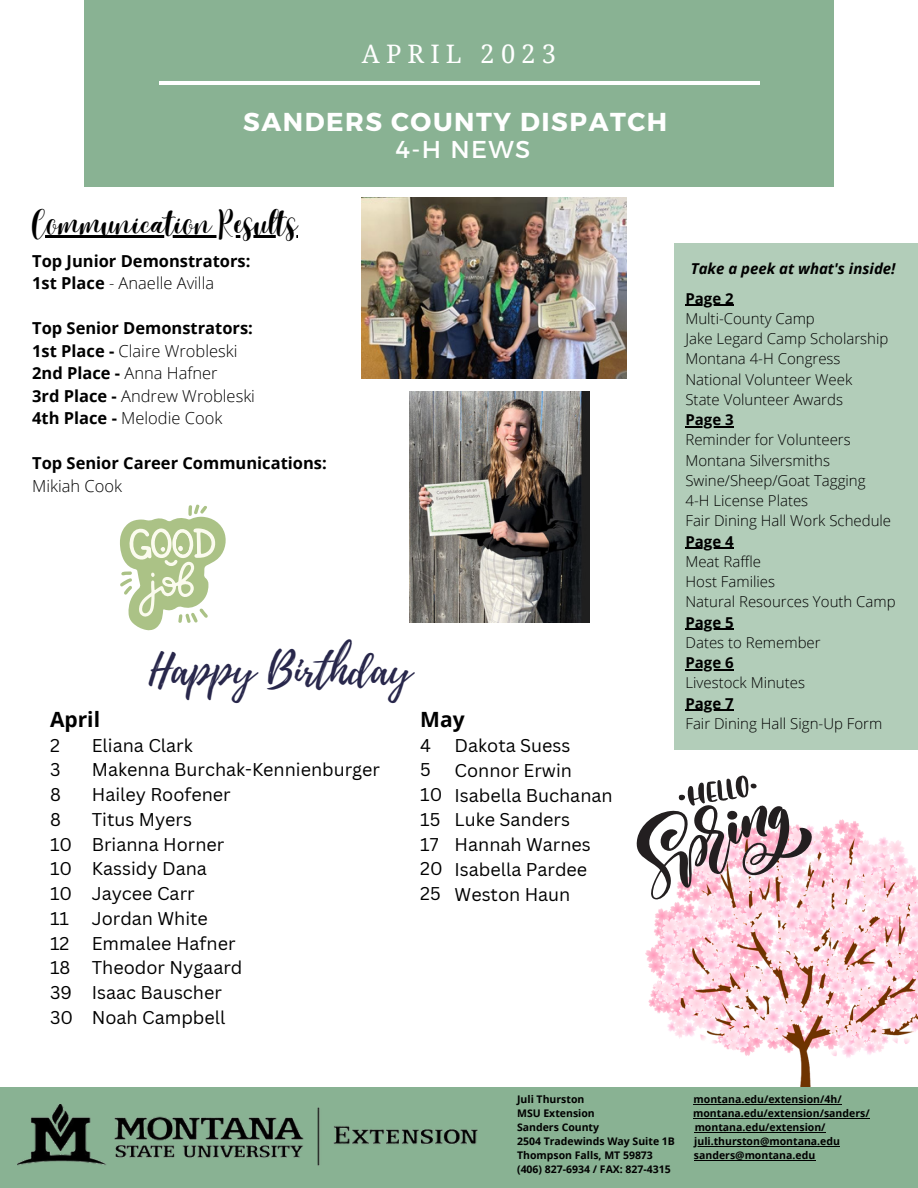
<style>
.page{position:relative;width:918px;height:1188px;background:#fff}
.page>*{position:absolute;margin:0;border:0;box-sizing:border-box;transform-origin:0 0}
.t1{font:42.9px "Playlist Script";color:#28274b}
.t2{font:300 27px "Best";color:#000}
.t3{font:700 25.95px "Montserrat";letter-spacing:.06em;color:#fff}
.t4{font:25.5px "Droid Serif";letter-spacing:.24em;color:#fff}
.t5{font:24.45px "Montserrat";color:#fff}
.t6{font:700 21px "Open Sans";color:#000}
.t7{font:18px/24.8px "Canva Sans";color:#000}
.t8{font:700 16.5px/22.5px "Open Sans";color:#000}
.t9{font:300 16.5px "Open Sans";color:#000}
.t10{font:300 15px/20.2px "Open Sans";color:#000}
.t11{font:700 15px "Open Sans";color:#000}
.t12{font:italic 700 15px "Open Sans";color:#000}
.t13{font:700 10.5px "Open Sans";color:#000}
.s1{font-weight:300}
</style>
<div class="page">
<div style="left:84px;top:0;width:749px;height:187px;background:#89b293"></div>
<hr style="left:159px;top:81px;width:600px;height:4px;background:#fff">
<img style="left:645px;top:819px;width:273px;height:268px">
<div style="left:0;top:1087px;width:918px;height:101px;background:#89b293"></div>
<img style="left:18px;top:1104px;width:460px;height:62px">
<div style="left:674px;top:243px;width:244px;height:507px;background:#b2cdb9"></div>
<img style="left:361px;top:197px;width:266px;height:182px">
<svg style="left:120px;top:504px;width:106px;height:126px"></svg>
<svg style="left:636px;top:775px;width:183px;height:130px"></svg>
<img style="left:409px;top:391px;width:180px;height:232px">
<hr style="left:694px;top:1104px;width:148px;height:1px;background:#000">
<hr style="left:693px;top:1118px;width:177px;height:1px;background:#000">
<hr style="left:695px;top:1132px;width:131px;height:1px;background:#000">
<hr style="left:694px;top:1146px;width:146px;height:1px;background:#000">
<hr style="left:694px;top:1160px;width:121px;height:1px;background:#000">
<hr style="left:32px;top:235px;width:266px;height:2px;background:#000">
<hr style="left:685px;top:305px;width:49px;height:1px;background:#000">
<hr style="left:685px;top:426px;width:49px;height:1px;background:#000">
<hr style="left:685px;top:548px;width:49px;height:1px;background:#000">
<hr style="left:685px;top:629px;width:49px;height:1px;background:#000">
<hr style="left:685px;top:669px;width:49px;height:1px;background:#000">
<hr style="left:685px;top:710px;width:49px;height:1px;background:#000">
<h3 class="t4" style="left:362px;top:40px;width:196px">APRIL 2023</h3>
<h3 class="t3" style="left:243px;top:105px;width:426px">SANDERS COUNTY DISPATCH</h3>
<h3 class="t5" style="left:395px;top:133px;width:137px">4-H NEWS</h3>
<h2 class="t2" style="left:32px;top:208px;width:267px">Communication Results</h2>
<p class="t8" style="left:32px;top:249px;width:220px">Top Junior Demonstrators:<br>1st Place <span class="s1">- Anaelle Avilla</span></p>
<p class="t8" style="left:32px;top:317px;width:224px">Top Senior Demonstrators:<br>1st Place - <span class="s1">Claire Wrobleski<br></span>2nd Place - <span class="s1">Anna Hafner<br></span>3rd Place - <span class="s1">Andrew Wrobleski<br></span>4th Place - <span class="s1">Melodie Cook</span></p>
<p class="t8" style="left:32px;top:452px;width:296px">Top Senior Career Communications:</p>
<p class="t9" style="left:32px;top:474px;width:91px">Mikiah Cook</p>
<h1 class="t1" style="left:149px;top:639px;width:264px">Happy Birthday</h1>
<h3 class="t6" style="left:50px;top:705px;width:52px">April</h3>
<h3 class="t6" style="left:420px;top:705px;width:46px">May</h3>
<p class="t7" style="left:50px;top:732px;width:25px">2<br>3<br>8<br>8<br>10<br>10<br>10<br>11<br>12<br>18<br>39<br>30</p>
<p class="t7" style="left:92px;top:732px;width:290px">Eliana Clark<br>Makenna Burchak-Kennienburger<br>Hailey Roofener<br>Titus Myers<br>Brianna Horner<br>Kassidy Dana<br>Jaycee Carr<br>Jordan White<br>Emmalee Hafner<br>Theodor Nygaard<br>Isaac Bauscher<br>Noah Campbell</p>
<p class="t7" style="left:420px;top:732px;width:24px">4<br>5<br>10<br>15<br>17<br>20<br>25</p>
<p class="t7" style="left:455px;top:733px;width:160px">Dakota Suess<br>Connor Erwin<br>Isabella Buchanan<br>Luke Sanders<br>Hannah Warnes<br>Isabella Pardee<br>Weston Haun</p>
<p class="t12" style="left:691px;top:258px;width:206px">Take a peek at what's inside!</p>
<p class="t11" style="left:685px;top:288px;width:50px">Page 2</p>
<p class="t10" style="left:685px;top:308px;width:204px">Multi-County Camp<br>Jake Legard Camp Scholarship<br>Montana 4-H Congress<br>National Volunteer Week<br>State Volunteer Awards</p>
<p class="t11" style="left:685px;top:409px;width:50px">Page 3</p>
<p class="t10" style="left:685px;top:429px;width:207px">Reminder for Volunteers<br>Montana Silversmiths<br>Swine/Sheep/Goat Tagging<br>4-H License Plates<br>Fair Dining Hall Work Schedule</p>
<p class="t11" style="left:685px;top:531px;width:50px">Page 4</p>
<p class="t10" style="left:685px;top:551px;width:212px">Meat Raffle<br>Host Families<br>Natural Resources Youth Camp</p>
<p class="t11" style="left:685px;top:612px;width:50px">Page 5</p>
<p class="t10" style="left:685px;top:632px;width:137px">Dates to Remember</p>
<p class="t11" style="left:685px;top:652px;width:50px">Page 6</p>
<p class="t10" style="left:685px;top:672px;width:121px">Livestock Minutes</p>
<p class="t11" style="left:685px;top:693px;width:50px">Page 7</p>
<p class="t10" style="left:685px;top:713px;width:198px">Fair Dining Hall Sign-Up Form</p>
<p class="t13" style="left:517px;top:1092px;width:69px">Juli Thurston</p>
<p class="t13" style="left:694px;top:1092px;width:150px">montana.edu/extension/4h/</p>
<p class="t13" style="left:517px;top:1106px;width:79px">MSU Extension</p>
<p class="t13" style="left:693px;top:1106px;width:178px">montana.edu/extension/sanders/</p>
<p class="t13" style="left:517px;top:1120px;width:84px">Sanders County</p>
<p class="t13" style="left:695px;top:1120px;width:132px">montana.edu/extension/</p>
<p class="t13" style="left:517px;top:1134px;width:159px">2504 Tradewinds Way Suite 1B</p>
<p class="t13" style="left:694px;top:1134px;width:147px">juli.thurston@montana.edu</p>
<p class="t13" style="left:517px;top:1148px;width:137px">Thompson Falls, MT 59873</p>
<p class="t13" style="left:694px;top:1148px;width:123px">sanders@montana.edu</p>
<p class="t13" style="left:517px;top:1162px;width:155px">(406) 827-6934 / FAX: 827-4315</p>
</div>
